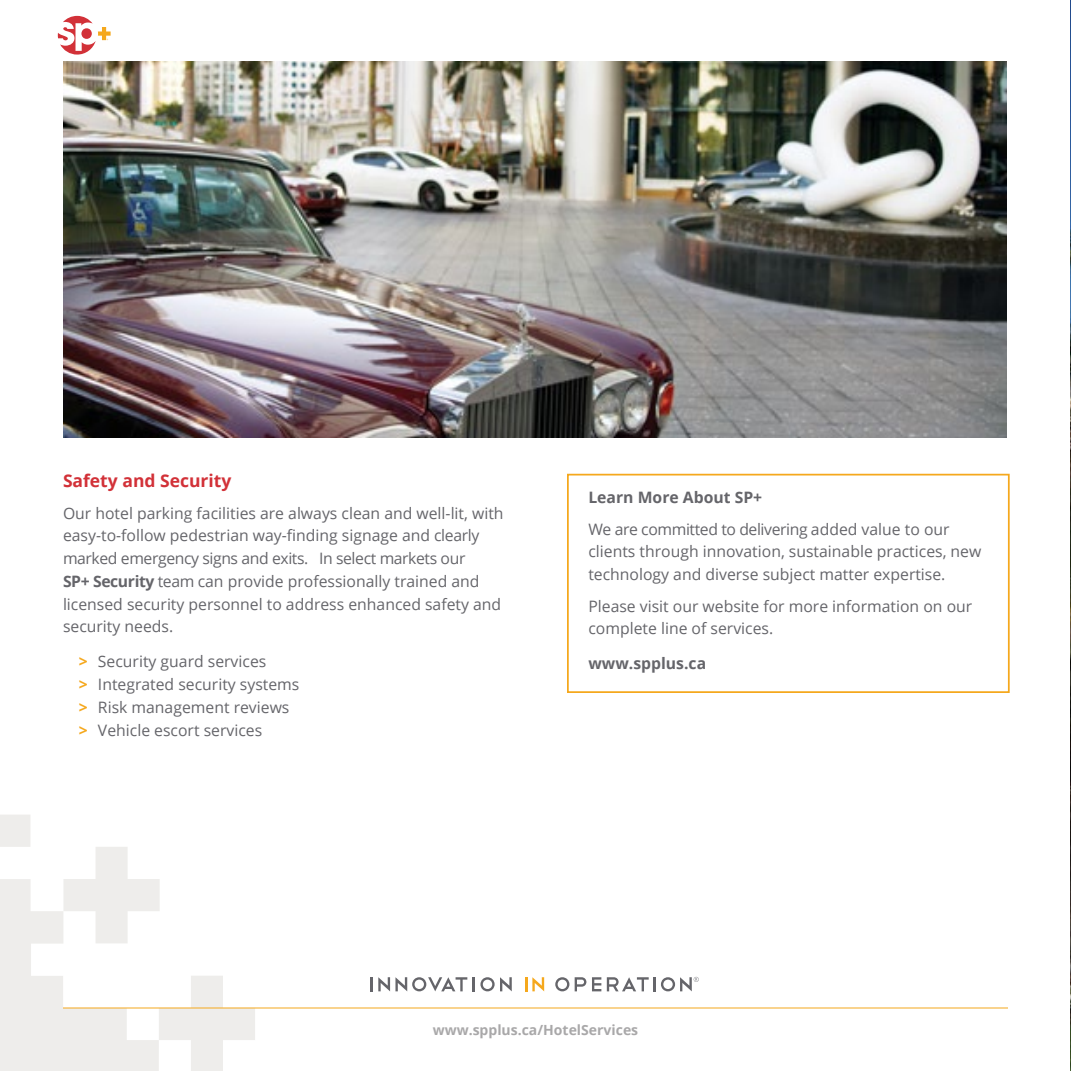
<style>
.page{position:relative;width:1071px;height:1071px;background:#fff}
.page>*{position:absolute;margin:0;border:0;box-sizing:border-box;transform-origin:0 0}
.t1{font:700 17.5px "Open Sans";color:#d23138}
.t2{font:15.75px/22.8px "Open Sans";color:#65656a}
.t3{font:700 15.75px "Open Sans";color:#65656a}
.t4{font:700 14px "Open Sans";color:#a9a8a9}
.s1{font-weight:700}
.s2{font-weight:700;color:#f5a81d}
</style>
<div class="page">
<svg style="left:370px;top:977px;width:2px;height:14px"></svg>
<svg style="left:378px;top:977px;width:89px;height:14px"></svg>
<svg style="left:473px;top:977px;width:39px;height:14px"></svg>
<svg style="left:525px;top:977px;width:19px;height:14px"></svg>
<svg style="left:555px;top:977px;width:14px;height:14px"></svg>
<svg style="left:575px;top:977px;width:11px;height:14px"></svg>
<svg style="left:592px;top:977px;width:9px;height:14px"></svg>
<svg style="left:607px;top:977px;width:92px;height:14px"></svg>
<svg style="left:0;top:815px;width:255px;height:256px"></svg>
<hr style="left:63px;top:1008px;width:945px;height:1px;background:#f5a81d">
<img style="left:63px;top:62px;width:943px;height:376px">
<img style="left:1070px;top:0;width:1px;height:1071px">
<div style="left:567px;top:474px;width:443px;height:219px;border:2px solid #f5a81d"></div>
<svg style="left:58px;top:16px;width:53px;height:39px"></svg>
<p class="t1" style="left:63px;top:468px;width:170px">Safety and Security</p>
<p class="t2" style="left:63px;top:501px;width:442px">Our hotel parking facilities are always clean and well-lit, with easy-to-follow pedestrian way-finding signage and clearly marked emergency signs and exits. In select markets our<br><span class="s1">SP+ Security</span> team can provide professionally trained and licensed security personnel to address enhanced safety and security needs.</p>
<p class="t2" style="left:79px;top:650px;width:222px"><span class="s2">&gt;</span> Security guard services<br><span class="s2">&gt;</span> Integrated security systems <span class="s2">&gt;</span> Risk management reviews <span class="s2">&gt;</span> Vehicle escort services</p>
<p class="t3" style="left:588px;top:486px;width:175px">Learn More About SP+</p>
<p class="t2" style="left:588px;top:517px;width:394px">We are committed to delivering added value to our clients through innovation, sustainable practices, new technology and diverse subject matter expertise.</p>
<p class="t2" style="left:588px;top:594px;width:385px">Please visit our website for more information on our complete line of services.</p>
<p class="t3" style="left:588px;top:652px;width:119px">www.spplus.ca</p>
<p class="t4" style="left:433px;top:1020px;width:207px">www.spplus.ca/HotelServices</p>
</div>
